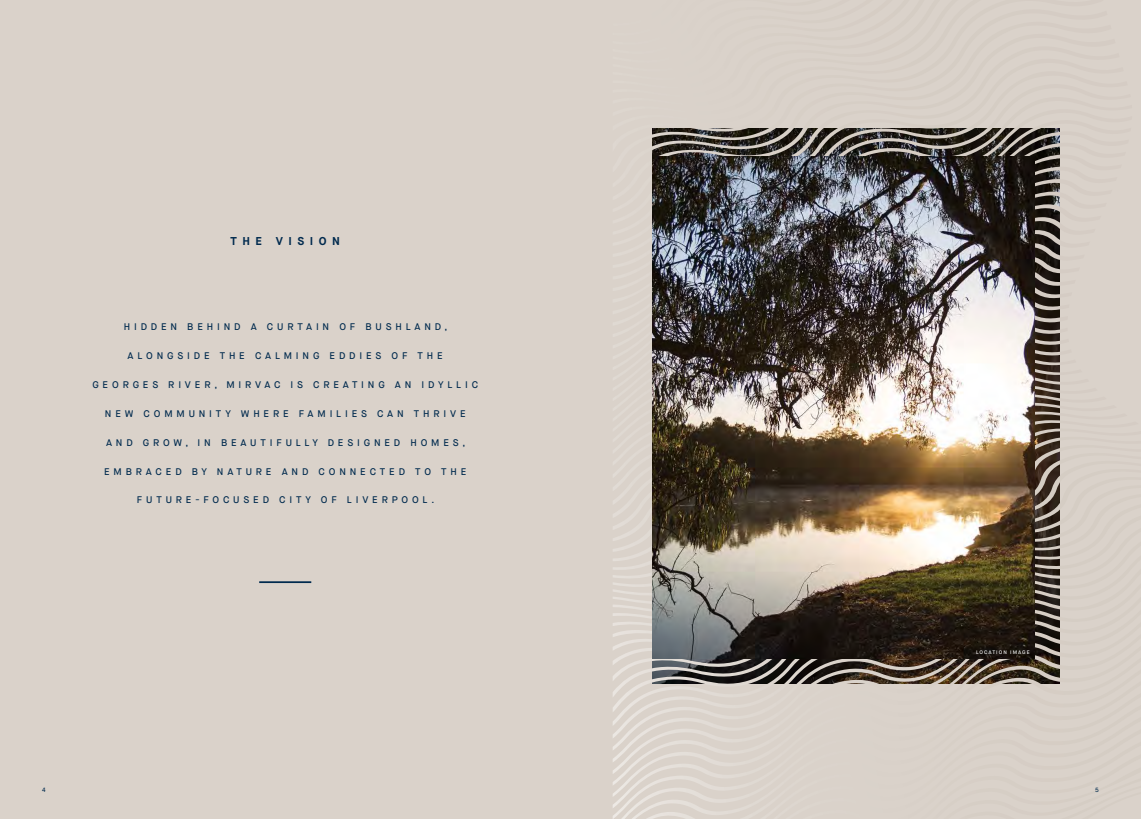
<style>
.page{position:relative;width:1141px;height:819px;background:#dad2ca}
.page>*{position:absolute;margin:0;border:0;box-sizing:border-box;transform-origin:0 0}
.t1{font:700 11.38px "Maison Neue";letter-spacing:.48em;color:#002a4e}
.t2{font:500 9.62px "Maison Neue";letter-spacing:.4em;color:#002a4e}
.t3{font:500 6.12px "Maison Neue";color:#002a4e}
.t4{font:500 5.08px "Maison Neue";letter-spacing:.2em;color:#fff}
</style>
<div class="page">
<svg style="left:613px;top:808px;width:124px;height:11px"></svg>
<svg style="left:613px;top:797px;width:122px;height:11px"></svg>
<svg style="left:613px;top:785px;width:120px;height:12px"></svg>
<svg style="left:613px;top:774px;width:119px;height:11px"></svg>
<svg style="left:613px;top:762px;width:117px;height:12px"></svg>
<svg style="left:613px;top:750px;width:115px;height:12px"></svg>
<svg style="left:613px;top:738px;width:113px;height:12px"></svg>
<svg style="left:613px;top:726px;width:111px;height:12px"></svg>
<svg style="left:613px;top:712px;width:109px;height:14px"></svg>
<svg style="left:613px;top:697px;width:106px;height:15px"></svg>
<svg style="left:613px;top:681px;width:447px;height:16px"></svg>
<svg style="left:613px;top:665px;width:447px;height:16px"></svg>
<svg style="left:613px;top:650px;width:447px;height:15px"></svg>
<svg style="left:613px;top:541px;width:447px;height:11px"></svg>
<svg style="left:613px;top:518px;width:447px;height:12px"></svg>
<svg style="left:613px;top:505px;width:447px;height:13px"></svg>
<svg style="left:613px;top:491px;width:447px;height:14px"></svg>
<svg style="left:652px;top:152px;width:408px;height:21px"></svg>
<svg style="left:652px;top:128px;width:408px;height:24px"></svg>
<svg style="left:652px;top:128px;width:329px;height:3px"></svg>
<img style="left:652px;top:156px;width:382px;height:503px">
<hr style="left:259px;top:581px;width:52px;height:2px;background:#002a4e">
<p class="t1" style="left:231px;top:233px;width:111px">THE VISION</p>
<p class="t2" style="left:124px;top:320px;width:325px">HIDDEN BEHIND A CURTAIN OF BUSHLAND,</p>
<p class="t2" style="left:128px;top:349px;width:317px">ALONGSIDE THE CALMING EDDIES OF THE</p>
<p class="t2" style="left:92px;top:378px;width:387px">GEORGES RIVER, MIRVAC IS CREATING AN IDYLLIC</p>
<p class="t2" style="left:105px;top:407px;width:362px">NEW COMMUNITY WHERE FAMILIES CAN THRIVE</p>
<p class="t2" style="left:106px;top:436px;width:361px">AND GROW, IN BEAUTIFULLY DESIGNED HOMES,</p>
<p class="t2" style="left:104px;top:465px;width:364px">EMBRACED BY NATURE AND CONNECTED TO THE</p>
<p class="t2" style="left:137px;top:494px;width:299px">FUTURE-FOCUSED CITY OF LIVERPOOL.</p>
<p class="t4" style="left:976px;top:649px;width:55px">LOCATION IMAGE</p>
<p class="t3" style="left:42px;top:786px;width:5px">4</p>
<p class="t3" style="left:1095px;top:786px;width:5px">5</p>
</div>
